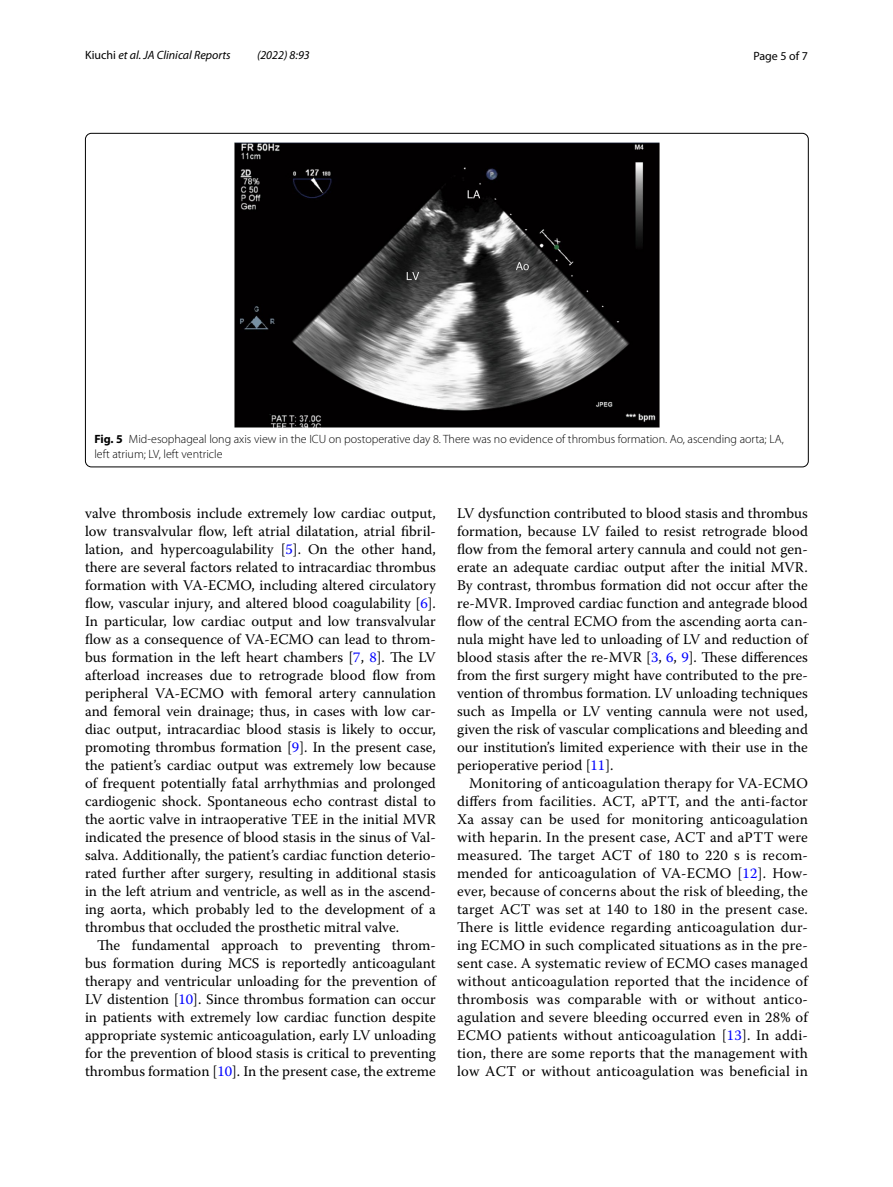
<style>
.page{position:relative;width:893px;height:1187px;background:#fff}
.page>*{position:absolute;margin:0;border:0;box-sizing:border-box;transform-origin:0 0}
.t1{font:14.7px/18px "Warnock Pro";color:#000;text-align:justify}
.t2{font:300 12px/15px "Myriad Pro";color:#000}
.t3{font:italic 12px "Myriad Pro";color:#000}
.t4{font:12px "Myriad Pro";color:#000}
.s1{font-style:normal}
.s2{font-weight:700}
.s3{color:#00f}
</style>
<div class="page">
<img style="left:234px;top:142px;width:425px;height:285px">
<p class="t3" style="left:85px;top:48px;width:147px"><span class="s1">Kiuchi</span> et al. JA Clinical Reports</p>
<p class="t3" style="left:257px;top:48px;width:54px">(2022) 8:93</p>
<p class="t4" style="left:753px;top:48px;width:56px">Page 5 of 7</p>
<p class="t2" style="left:94px;top:431px;width:691px"><span class="s2">Fig. 5</span> Mid-esophageal long axis view in the ICU on postoperative day 8. There was no evidence of thrombus formation. Ao, ascending aorta; LA, left atrium; LV, left ventricle</p>
<p class="t1" style="left:85px;top:504px;width:352px">valve thrombosis include extremely low cardiac output, low transvalvular flow, left atrial dilatation, atrial fibril&shy;lation, and hypercoagulability [<span class="s3">5</span>]. On the other hand, there are several factors related to intracardiac thrombus formation with VA-ECMO, including altered circulatory flow, vascular injury, and altered blood coagulability [<span class="s3">6</span>].<br>In particular, low cardiac output and low transvalvular flow as a consequence of VA-ECMO can lead to throm&shy;bus formation in the left heart chambers [<span class="s3">7</span>, <span class="s3">8</span>]. The LV afterload increases due to retrograde blood flow from peripheral VA-ECMO with femoral artery cannulation and femoral vein drainage; thus, in cases with low car&shy;diac output, intracardiac blood stasis is likely to occur, promoting thrombus formation [<span class="s3">9</span>]. In the present case, the patient’s cardiac output was extremely low because of frequent potentially fatal arrhythmias and prolonged cardiogenic shock. Spontaneous echo contrast distal to the aortic valve in intraoperative TEE in the initial MVR indicated the presence of blood stasis in the sinus of Val&shy;salva. Additionally, the patient’s cardiac function deterio&shy;rated further after surgery, resulting in additional stasis in the left atrium and ventricle, as well as in the ascend&shy;ing aorta, which probably led to the development of a thrombus that occluded the prosthetic mitral valve.</p>
<p class="t1" style="left:85px;top:936px;width:352px;text-indent:12px">The fundamental approach to preventing throm&shy;bus formation during MCS is reportedly anticoagulant therapy and ventricular unloading for the prevention of LV distention [<span class="s3">10</span>]. Since thrombus formation can occur in patients with extremely low cardiac function despite appropriate systemic anticoagulation, early LV unloading for the prevention of blood stasis is critical to preventing thrombus formation [<span class="s3">10</span>]. In the present case, the extreme</p>
<p class="t1" style="left:457px;top:504px;width:352px">LV dysfunction contributed to blood stasis and thrombus formation, because LV failed to resist retrograde blood flow from the femoral artery cannula and could not gen&shy;erate an adequate cardiac output after the initial MVR.<br>By contrast, thrombus formation did not occur after the re-MVR. Improved cardiac function and antegrade blood flow of the central ECMO from the ascending aorta can&shy;nula might have led to unloading of LV and reduction of blood stasis after the re-MVR [<span class="s3">3</span>, <span class="s3">6</span>, <span class="s3">9</span>]. These differences from the first surgery might have contributed to the pre&shy;vention of thrombus formation. LV unloading techniques such as Impella or LV venting cannula were not used, given the risk of vascular complications and bleeding and our institution’s limited experience with their use in the perioperative period [<span class="s3">11</span>].</p>
<p class="t1" style="left:457px;top:774px;width:352px;text-indent:12px">Monitoring of anticoagulation therapy for VA-ECMO differs from facilities. ACT, aPTT, and the anti-factor Xa assay can be used for monitoring anticoagulation with heparin. In the present case, ACT and aPTT were measured. The target ACT of 180 to 220 s is recom&shy;mended for anticoagulation of VA-ECMO [<span class="s3">12</span>]. How&shy;ever, because of concerns about the risk of bleeding, the target ACT was set at 140 to 180 in the present case.<br>There is little evidence regarding anticoagulation dur&shy;ing ECMO in such complicated situations as in the pre&shy;sent case. A systematic review of ECMO cases managed without anticoagulation reported that the incidence of thrombosis was comparable with or without antico&shy;agulation and severe bleeding occurred even in 28% of ECMO patients without anticoagulation [<span class="s3">13</span>]. In addi&shy;tion, there are some reports that the management with low ACT or without anticoagulation was beneficial in</p>
</div>
